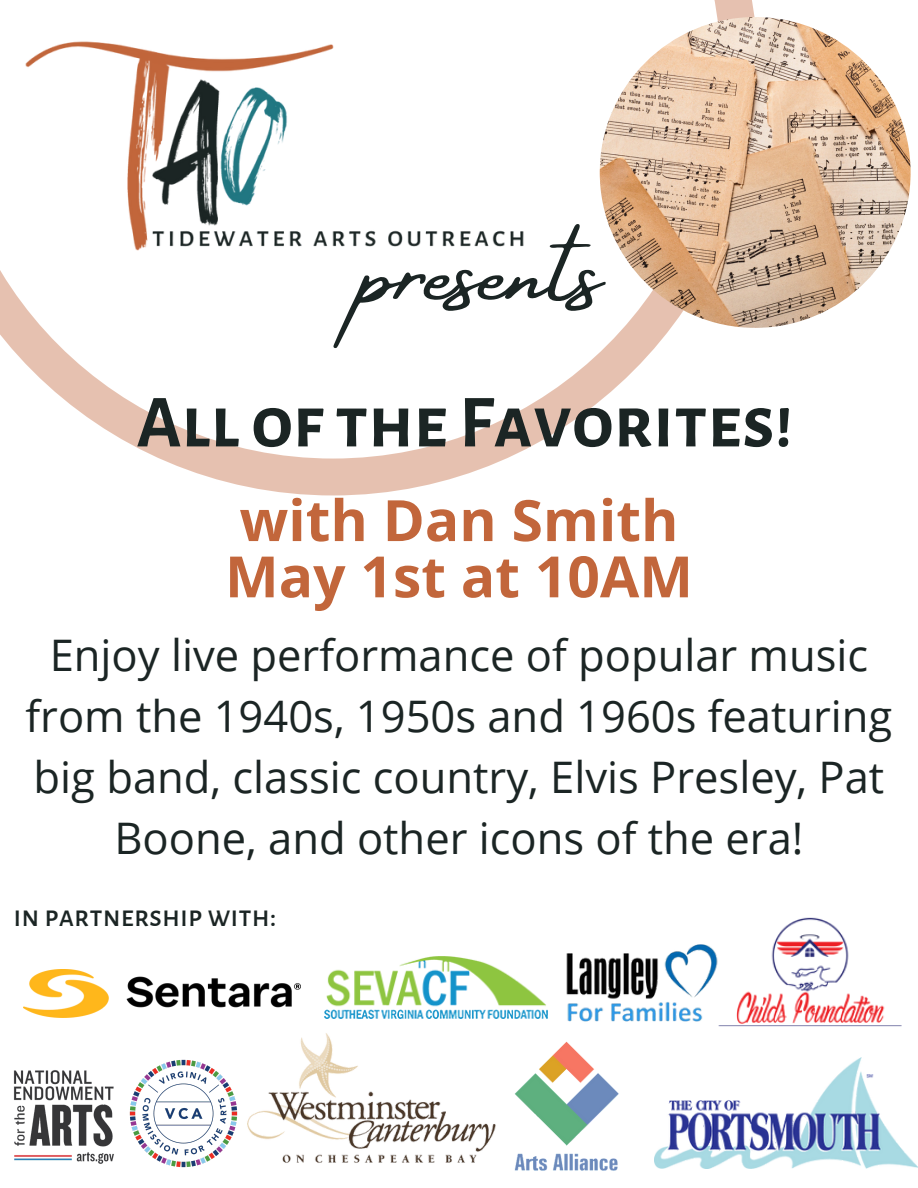
<style>
.page{position:relative;width:918px;height:1188px;background:#fff}
.page>*{position:absolute;margin:0;border:0;box-sizing:border-box;transform-origin:0 0}
.t1{font:108px "Amsterdam Four";color:#1b2524}
.t2{font:700 75px "Alegreya Sans SC";color:#1b2524}
.t3{font:700 57px/56.2px "Open Sans";color:#c2663b}
.t4{font:43.5px/60.8px "Open Sans";color:#1b2524;text-align:center}
.t5{font:500 30px "Alegreya Sans SC";color:#1b2524}
</style>
<div class="page">
<img style="left:13px;top:1070px;width:101px;height:94px">
<img style="left:655px;top:1058px;width:263px;height:110px">
<img style="left:532px;top:1041px;width:87px;height:130px">
<img style="left:129px;top:1059px;width:72px;height:109px">
<img style="left:24px;top:969px;width:276px;height:49px">
<img style="left:201px;top:1018px;width:331px;height:153px">
<img style="left:325px;top:956px;width:222px;height:62px">
<img style="left:720px;top:917px;width:182px;height:110px">
<svg style="left:0;top:0;width:755px;height:495px"></svg>
<img style="left:11px;top:30px;width:519px;height:230px">
<img style="left:600px;top:17px;width:311px;height:311px;border-radius:50%">
<img style="left:566px;top:944px;width:154px;height:83px">
<p class="t1" style="left:361px;top:211px;width:243px">presents</p>
<p class="t2" style="left:137px;top:386px;width:657px">All of the Favorites!</p>
<p class="t3" style="left:225px;top:491px;width:469px">with Dan Smith<br>May 1st at 10AM</p>
<p class="t4" style="left:26px;top:624px;width:868px">Enjoy live performance of popular music from the 1940s, 1950s and 1960s featuring big band, classic country, Elvis Presley, Pat Boone, and other icons of the era!</p>
<p class="t5" style="left:14px;top:902px;width:265px">in partnership with:</p>
</div>
